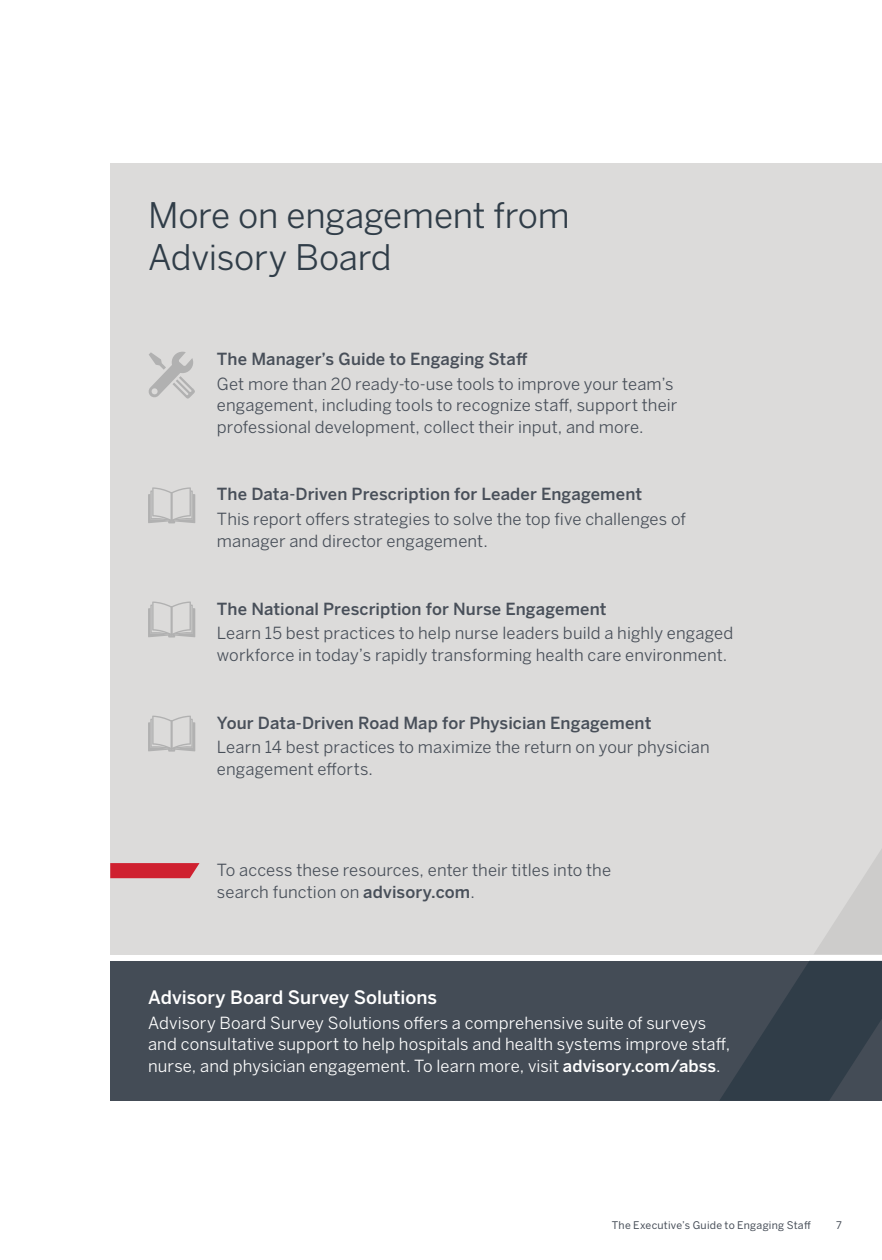
<style>
.page{position:relative;width:882px;height:1260px;background:#fff}
.page>*{position:absolute;margin:0;border:0;box-sizing:border-box;transform-origin:0 0}
.t1{font:35px/42px "Benton Sans";letter-spacing:-.005em;color:#303d48}
.t2{font:500 18.38px "Benton Sans";color:#fff}
.t3{font:16.62px/21.7px "Benton Sans";letter-spacing:.005em;color:#484f59}
.t4{font:16.62px/21.5px "Benton Sans";letter-spacing:.005em;color:#fff}
.t5{font:500 16.62px "Benton Sans";letter-spacing:.005em;color:#484f59}
.t6{font:10.5px "Benton Sans";letter-spacing:.02em;color:#484f59}
.s1{font-weight:500}
</style>
<div class="page">
<div style="left:110px;top:163px;width:772px;height:791px;background:#dcdbda"></div>
<svg style="left:110px;top:863px;width:90px;height:15px"></svg>
<div style="left:110px;top:961px;width:772px;height:140px;background:#444c56"></div>
<svg style="left:148px;top:352px;width:47px;height:47px"></svg>
<svg style="left:148px;top:487px;width:47px;height:36px"></svg>
<svg style="left:148px;top:602px;width:47px;height:36px"></svg>
<svg style="left:148px;top:716px;width:47px;height:36px"></svg>
<svg style="left:814px;top:849px;width:68px;height:105px"></svg>
<svg style="left:720px;top:961px;width:162px;height:140px"></svg>
<h1 class="t1" style="left:148px;top:193px;width:423px">More on engagement from<br>Advisory Board</h1>
<p class="t5" style="left:217px;top:349px;width:312px">The Manager’s Guide to Engaging Staff</p>
<p class="t3" style="left:217px;top:373px;width:462px">Get more than 20 ready-to-use tools to improve your team’s engagement, including tools to recognize staff, support their professional development, collect their input, and more.</p>
<p class="t5" style="left:217px;top:485px;width:427px">The Data-Driven Prescription for Leader Engagement</p>
<p class="t3" style="left:217px;top:508px;width:471px">This report offers strategies to solve the top five challenges of manager and director engagement.</p>
<p class="t5" style="left:217px;top:599px;width:391px">The National Prescription for Nurse Engagement</p>
<p class="t3" style="left:217px;top:622px;width:518px">Learn 15 best practices to help nurse leaders build a highly engaged workforce in today’s rapidly transforming health care environment.</p>
<p class="t5" style="left:217px;top:713px;width:436px">Your Data-Driven Road Map for Physician Engagement</p>
<p class="t3" style="left:217px;top:736px;width:494px">Learn 14 best practices to maximize the return on your physician engagement efforts.</p>
<p class="t3" style="left:217px;top:859px;width:396px">To access these resources, enter their titles into the search function on <span class="s1">advisory.com</span>.</p>
<p class="t2" style="left:148px;top:986px;width:291px">Advisory Board Survey Solutions</p>
<p class="t4" style="left:148px;top:1012px;width:584px">Advisory Board Survey Solutions offers a comprehensive suite of surveys and consultative support to help hospitals and health systems improve staff, nurse, and physician engagement. To learn more, visit <span class="s1">advisory.com/abss</span>.</p>
<p class="t6" style="left:612px;top:1219px;width:201px">The Executive’s Guide to Engaging Staff</p>
<p class="t6" style="left:836px;top:1219px;width:7px">7</p>
</div>
